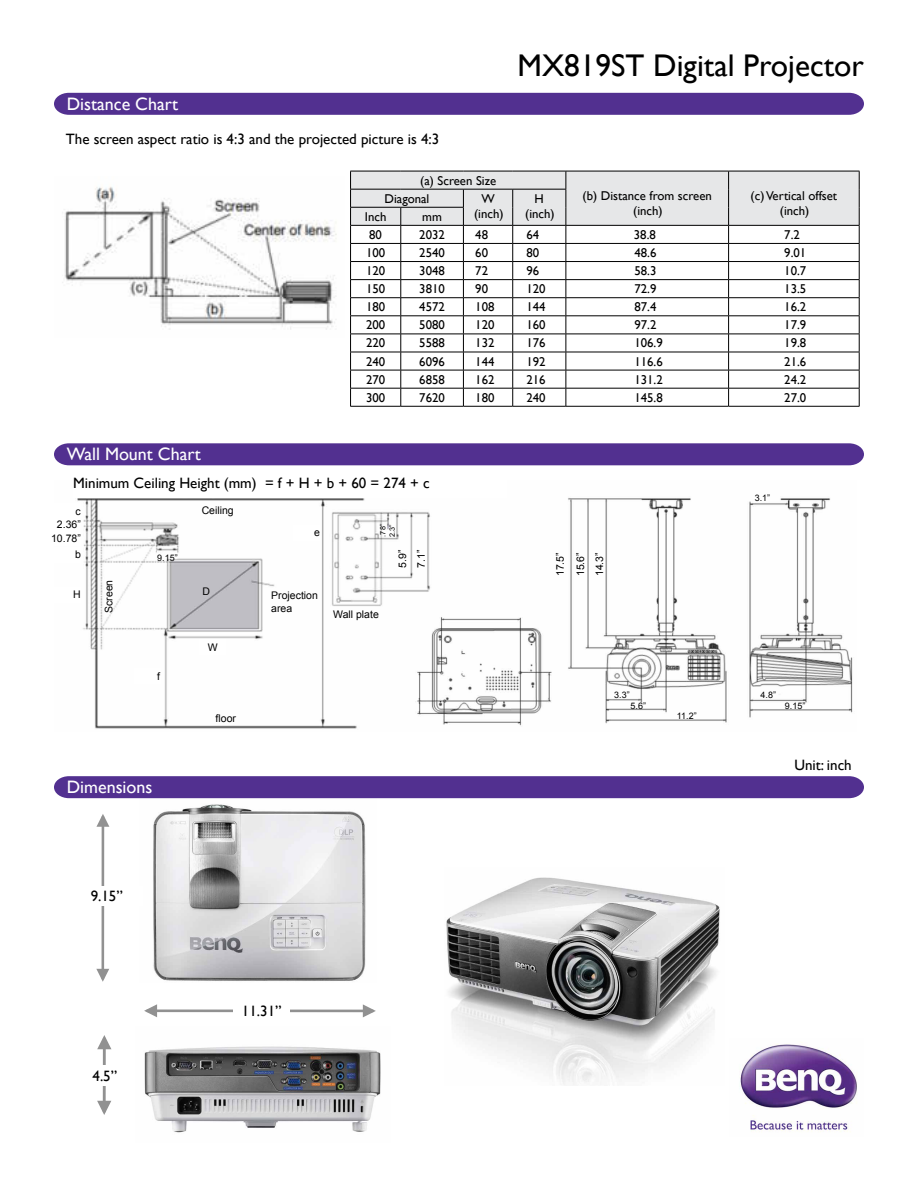
<style>
.page{position:relative;width:918px;height:1188px;background:#fff}
.page>*{position:absolute;margin:0;border:0;box-sizing:border-box;transform-origin:0 0}
.t1{font:31.35px "Gill Sans";color:#000}
.t2{font:18px "Gill Sans";color:#fff}
.t3{font:15px "Gill Sans";color:#000}
.t4{font:12.75px/15.3px "Gill Sans";color:#000;text-align:center}
.t5{font:10.5px/13.6px "Arial";color:#000}
.t6{font:9px "Arial";color:#000}
.t7{font:7.35px/9.3px "Arial";color:#000}
</style>
<div class="page">
<img style="left:140px;top:798px;width:236px;height:183px">
<img style="left:144px;top:1046px;width:237px;height:87px">
<hr style="left:147px;top:1010px;width:226px;height:2px;background:#919191">
<svg style="left:144px;top:1004px;width:13px;height:13px"></svg>
<svg style="left:363px;top:1004px;width:13px;height:13px"></svg>
<hr style="left:103px;top:1038px;width:3px;height:74px;background:#919191">
<svg style="left:97px;top:1035px;width:14px;height:14px"></svg>
<svg style="left:97px;top:1101px;width:14px;height:14px"></svg>
<hr style="left:102px;top:816px;width:2px;height:163px;background:#919191">
<svg style="left:96px;top:814px;width:13px;height:13px"></svg>
<svg style="left:96px;top:969px;width:13px;height:13px"></svg>
<img style="left:62px;top:186px;width:275px;height:144px">
<svg style="left:350px;top:171px;width:510px;height:235px"></svg>
<hr style="left:350px;top:406px;width:51px;height:1px;background:#000">
<hr style="left:401px;top:406px;width:62px;height:1px;background:#000">
<hr style="left:463px;top:406px;width:50px;height:1px;background:#000">
<hr style="left:513px;top:406px;width:53px;height:1px;background:#000">
<hr style="left:566px;top:406px;width:163px;height:1px;background:#000">
<hr style="left:729px;top:406px;width:131px;height:1px;background:#000">
<img style="left:446px;top:877px;width:274px;height:208px">
<div style="left:54px;top:93px;width:810px;height:22px;background:#523090"></div>
<div style="left:54px;top:443px;width:810px;height:22px;background:#523090"></div>
<div style="left:54px;top:776px;width:810px;height:22px;background:#523090"></div>
<img style="left:77px;top:498px;width:776px;height:231px">
<div style="left:82px;top:1066px;width:45px;height:20px;background:#fff"></div>
<div style="left:234px;top:1001px;width:56px;height:19px;background:#fff"></div>
<div style="left:71px;top:886px;width:71px;height:20px;background:#fff"></div>
<div style="left:55px;top:503px;width:26px;height:16px;background:#fff"></div>
<div style="left:55px;top:517px;width:26px;height:15px;background:#fff"></div>
<div style="left:50px;top:530px;width:31px;height:16px;background:#fff"></div>
<div style="left:55px;top:547px;width:26px;height:15px;background:#fff"></div>
<div style="left:55px;top:587px;width:26px;height:15px;background:#fff"></div>
<div style="left:134px;top:669px;width:26px;height:15px;background:#fff"></div>
<div style="left:294px;top:525px;width:26px;height:15px;background:#fff"></div>
<div style="left:200px;top:639px;width:26px;height:16px;background:#fff"></div>
<img style="left:740px;top:1044px;width:117px;height:88px">
<h2 class="t2" style="left:67px;top:93px;width:113px">Distance Chart</h2>
<p class="t3" style="left:66px;top:130px;width:375px">The screen aspect ratio is 4:3 and the projected picture is 4:3</p>
<p class="t4" style="left:420px;top:173px;width:77px">(a) Screen Size</p>
<h1 class="t1" style="left:518px;top:47px;width:348px">MX819ST Digital Projector</h1>
<h2 class="t2" style="left:67px;top:443px;width:136px">Wall Mount Chart</h2>
<p class="t4" style="left:583px;top:188px;width:131px">(b) Distance from screen (inch)</p>
<p class="t4" style="left:751px;top:188px;width:88px">(c)Vertical offset (inch)</p>
<p class="t4" style="left:385px;top:191px;width:46px">Diagonal</p>
<p class="t4" style="left:474px;top:191px;width:31px">W (inch)</p>
<p class="t4" style="left:525px;top:191px;width:31px">H (inch)</p>
<p class="t4" style="left:365px;top:209px;width:23px">Inch</p>
<p class="t4" style="left:422px;top:209px;width:21px">mm</p>
<p class="t4" style="left:369px;top:227px;width:14px">80</p>
<p class="t4" style="left:419px;top:227px;width:27px">2032</p>
<p class="t4" style="left:475px;top:227px;width:14px">48</p>
<p class="t4" style="left:527px;top:227px;width:14px">64</p>
<p class="t4" style="left:634px;top:227px;width:23px">38.8</p>
<p class="t4" style="left:784px;top:227px;width:17px">7.2</p>
<p class="t4" style="left:366px;top:245px;width:21px">100</p>
<p class="t4" style="left:419px;top:245px;width:27px">2540</p>
<p class="t4" style="left:475px;top:245px;width:14px">60</p>
<p class="t4" style="left:527px;top:245px;width:14px">80</p>
<p class="t4" style="left:634px;top:245px;width:23px">48.6</p>
<p class="t4" style="left:784px;top:245px;width:23px">9.01</p>
<p class="t4" style="left:366px;top:263px;width:21px">120</p>
<p class="t4" style="left:419px;top:263px;width:27px">3048</p>
<p class="t4" style="left:475px;top:263px;width:14px">72</p>
<p class="t4" style="left:527px;top:263px;width:14px">96</p>
<p class="t4" style="left:634px;top:263px;width:23px">58.3</p>
<p class="t4" style="left:784px;top:263px;width:23px">10.7</p>
<p class="t4" style="left:366px;top:281px;width:21px">150</p>
<p class="t4" style="left:419px;top:281px;width:27px">3810</p>
<p class="t4" style="left:475px;top:281px;width:14px">90</p>
<p class="t4" style="left:527px;top:281px;width:21px">120</p>
<p class="t4" style="left:634px;top:281px;width:23px">72.9</p>
<p class="t4" style="left:784px;top:281px;width:23px">13.5</p>
<p class="t4" style="left:366px;top:300px;width:21px">180</p>
<p class="t4" style="left:419px;top:300px;width:27px">4572</p>
<p class="t4" style="left:475px;top:300px;width:21px">108</p>
<p class="t4" style="left:527px;top:300px;width:21px">144</p>
<p class="t4" style="left:634px;top:300px;width:23px">87.4</p>
<p class="t4" style="left:784px;top:300px;width:23px">16.2</p>
<p class="t4" style="left:366px;top:318px;width:21px">200</p>
<p class="t4" style="left:419px;top:318px;width:27px">5080</p>
<p class="t4" style="left:475px;top:318px;width:21px">120</p>
<p class="t4" style="left:527px;top:318px;width:21px">160</p>
<p class="t4" style="left:634px;top:318px;width:23px">97.2</p>
<p class="t4" style="left:784px;top:318px;width:23px">17.9</p>
<p class="t4" style="left:366px;top:336px;width:21px">220</p>
<p class="t4" style="left:419px;top:336px;width:27px">5588</p>
<p class="t4" style="left:475px;top:336px;width:21px">132</p>
<p class="t4" style="left:527px;top:336px;width:21px">176</p>
<p class="t4" style="left:634px;top:336px;width:30px">106.9</p>
<p class="t4" style="left:784px;top:336px;width:23px">19.8</p>
<p class="t4" style="left:366px;top:354px;width:21px">240</p>
<p class="t4" style="left:419px;top:354px;width:27px">6096</p>
<p class="t4" style="left:475px;top:354px;width:21px">144</p>
<p class="t4" style="left:527px;top:354px;width:21px">192</p>
<p class="t4" style="left:634px;top:354px;width:30px">116.6</p>
<p class="t4" style="left:784px;top:354px;width:23px">21.6</p>
<p class="t4" style="left:366px;top:372px;width:21px">270</p>
<p class="t4" style="left:419px;top:372px;width:27px">6858</p>
<p class="t4" style="left:475px;top:372px;width:21px">162</p>
<p class="t4" style="left:527px;top:372px;width:21px">216</p>
<p class="t4" style="left:634px;top:372px;width:30px">131.2</p>
<p class="t4" style="left:784px;top:372px;width:23px">24.2</p>
<p class="t4" style="left:366px;top:390px;width:21px">300</p>
<p class="t4" style="left:419px;top:390px;width:27px">7620</p>
<p class="t4" style="left:475px;top:390px;width:21px">180</p>
<p class="t4" style="left:527px;top:390px;width:21px">240</p>
<p class="t4" style="left:634px;top:390px;width:30px">145.8</p>
<p class="t4" style="left:784px;top:390px;width:23px">27.0</p>
<p class="t3" style="left:73px;top:474px;width:358px">Minimum Ceiling Height (mm) = f + H + b + 60 = 274 + c</p>
<p class="t5" style="left:51px;top:504px;width:31px;text-align:right">c<br>2.36”<br>10.78”</p>
<p class="t5" style="left:75px;top:548px;width:7px">b</p>
<p class="t5" style="left:73px;top:588px;width:9px">H</p>
<p class="t5" style="left:102px;top:613px;width:35px;rotate:-90deg">Screen</p>
<p class="t6" style="left:157px;top:552px;width:22px">9.15”</p>
<p class="t5" style="left:157px;top:670px;width:4px">f</p>
<p class="t5" style="left:202px;top:504px;width:34px">Ceiling</p>
<p class="t5" style="left:203px;top:584px;width:9px">D</p>
<p class="t5" style="left:208px;top:640px;width:11px">W</p>
<p class="t5" style="left:216px;top:712px;width:22px">floor</p>
<p class="t5" style="left:314px;top:526px;width:7px">e</p>
<p class="t5" style="left:271px;top:589px;width:48px;line-height:12.6px">Projection area</p>
<p class="t7" style="left:378px;top:537px;width:15px;rotate:-90deg">.78”<br>2.3”</p>
<p class="t5" style="left:333px;top:608px;width:47px">Wall plate</p>
<p class="t5" style="left:393px;top:568px;width:20px;line-height:18.8px;rotate:-90deg">5.9”<br>7.1”</p>
<p class="t5" style="left:550px;top:576px;width:25px;line-height:19.6px;text-align:justify;rotate:-90deg">17.5” 15.6” 14.3”</p>
<p class="t6" style="left:614px;top:689px;width:17px">3.3”</p>
<p class="t6" style="left:631px;top:700px;width:17px">5.6”</p>
<h2 class="t2" style="left:67px;top:776px;width:87px">Dimensions</h2>
<p class="t6" style="left:677px;top:710px;width:21px">11.2”</p>
<p class="t3" style="left:91px;top:888px;width:34px">9.15”</p>
<p class="t3" style="left:93px;top:1067px;width:26px">4.5”</p>
<p class="t3" style="left:242px;top:1002px;width:41px">11.31”</p>
<p class="t6" style="left:755px;top:492px;width:17px">3.1”</p>
<p class="t6" style="left:761px;top:689px;width:17px">4.8”</p>
<p class="t6" style="left:785px;top:700px;width:22px">9.15”</p>
<p class="t3" style="left:795px;top:756px;width:59px">Unit: inch</p>
</div>
